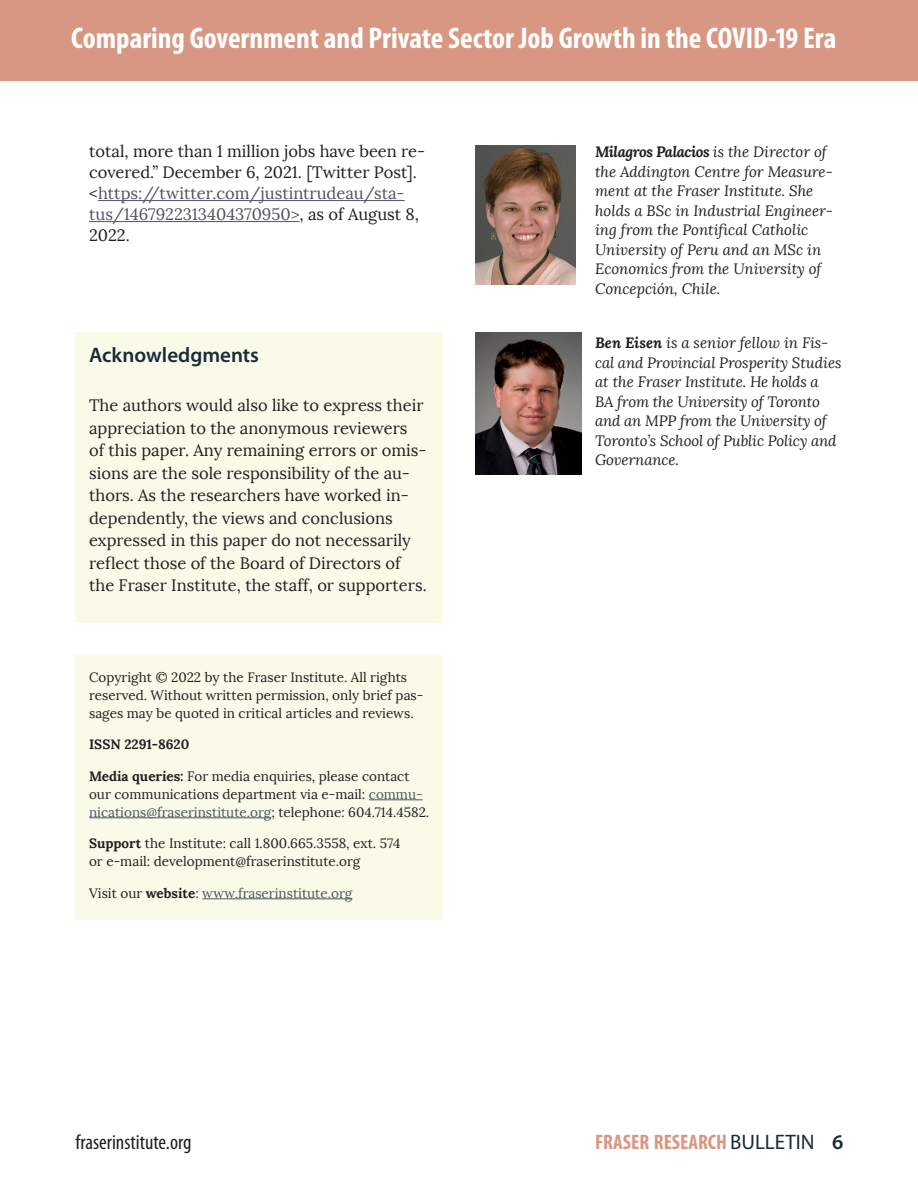
<style>
.page{position:relative;width:918px;height:1188px;background:#fff}
.page>*{position:absolute;margin:0;border:0;box-sizing:border-box;transform-origin:0 0}
.t1{font:700 condensed 30px "Myriad Pro";color:#fff}
.t2{font:700 condensed 21px "Myriad Pro";color:#d79782}
.t3{font:condensed 21px "Myriad Pro";color:#231f20}
.Head_2{font:600 21px "Myriad Pro";color:#182b3d}
.biblio_entry{font:16.5px/22.5px "Lora";color:#231f20}
.author_bio{font:italic 15px/19.5px "Lora";color:#231f20}
.copyright_info{font:13.5px/18px "Lora";color:#231f20}
.copyright_info-2{font:13.5px "Lora";color:#4f5463}
.copyright_info-3{font:700 13.5px "Lora";color:#231f20}
.s1{color:#4f5463}
.s2{font-weight:700}
.s3{color:#231f20}
.s4{font-weight:700;color:#231f20}
.s5{font-weight:400;font-stretch:normal;color:#182b3d}
.s6{font-weight:600;font-stretch:normal;color:#182b3d}
</style>
<div class="page">
<div style="left:0;top:0;width:918px;height:81px;background:#d79782"></div>
<hr style="left:98px;top:200px;width:307px;height:1px;background:#4f5463">
<hr style="left:89px;top:221px;width:211px;height:1px;background:#4f5463">
<div style="left:76px;top:333px;width:367px;height:290px;background:#f9fbe8"></div>
<div style="left:76px;top:656px;width:367px;height:264px;background:#f9fbe8"></div>
<hr style="left:369px;top:799px;width:54px;height:1px;background:#4f5463">
<hr style="left:89px;top:817px;width:182px;height:1px;background:#4f5463">
<hr style="left:202px;top:898px;width:150px;height:1px;background:#4f5463">
<img style="left:475px;top:333px;width:106px;height:142px">
<img style="left:475px;top:145px;width:101px;height:140px">
<h1 class="t1" style="left:71px;top:19px;width:767px">Comparing Government and Private Sector Job Growth in the COVID-19 Era</h1>
<p class="biblio_entry" style="left:89px;top:141px;width:338px;line-height:21px">total, more than 1 million jobs have been re&shy;covered.” December 6, 2021. [Twitter Post]. &lt;<span class="s1">https://twitter.com/justintrudeau/sta&shy;tus/1467922313404370950&gt;</span>, as of August 8, 2022.</p>
<p class="Head_2" style="left:89px;top:341px;width:171px">Acknowledgments</p>
<p class="biblio_entry" style="left:89px;top:395px;width:339px">The authors would also like to express their appreciation to the anonymous reviewers<br>of this paper. Any remaining errors or omis&shy;sions are the sole responsibility of the au&shy;thors. As the researchers have worked in&shy;dependently, the views and conclusions expressed in this paper do not necessarily reflect those of the Board of Directors of the Fraser Institute, the staff, or supporters.</p>
<p class="copyright_info" style="left:89px;top:668px;width:336px">Copyright © 2022 by the Fraser Institute. All rights reserved. Without written permission, only brief pas&shy;sages may be quoted in critical articles and reviews.</p>
<p class="copyright_info-3" style="left:89px;top:736px;width:102px">ISSN 2291-8620</p>
<p class="copyright_info" style="left:89px;top:767px;width:342px"><span class="s2">Media queries:</span> For media enquiries, please contact our communications department via e-mail: <span class="s1">commu&shy;nications@fraserinstitute.org</span>; telephone: 604.714.4582.</p>
<p class="copyright_info" style="left:89px;top:835px;width:313px"><span class="s2">Support</span> the Institute: call 1.800.665.3558, ext. 574 or e-mail: development@fraserinstitute.org</p>
<p class="copyright_info-2" style="left:89px;top:885px;width:265px"><span class="s3">Visit our</span> <span class="s4">website</span><span class="s3">:</span> www.fraserinstitute.org</p>
<p class="author_bio" style="left:595px;top:142px;width:240px"><span class="s2">Milagros Palacios</span> is the Director of the Addington Centre for Measure&shy;ment at the Fraser Institute. She holds a BSc in Industrial Engineer&shy;ing from the Pontifical Catholic<br>University of Peru and an MSc in<br>Economics from the University of<br>Concepción, Chile.</p>
<p class="author_bio" style="left:595px;top:333px;width:248px"><span class="s2">Ben Eisen</span> is a senior fellow in Fis&shy;cal and Provincial Prosperity Studies at the Fraser Institute. He holds a<br>BA from the University of Toronto and an MPP from the University of<br>Toronto’s School of Public Policy and<br>Governance.</p>
<p class="t3" style="left:76px;top:1129px;width:117px">fraserinstitute.org</p>
<p class="t2" style="left:595px;top:1129px;width:250px">FRASER RESEARCH <span class="s5">BULLETIN</span> <span class="s6">6</span></p>
</div>
